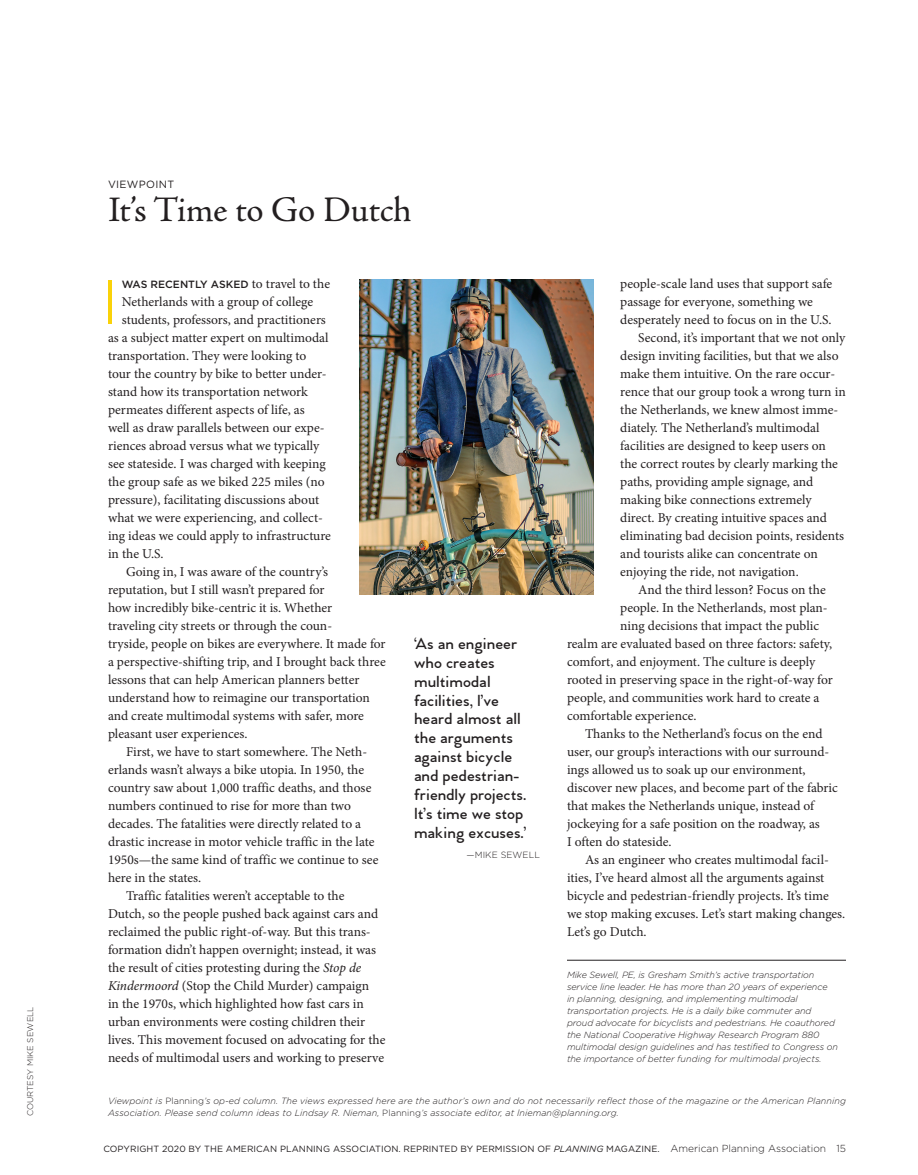
<style>
.page{position:relative;width:918px;height:1175px;background:#fff}
.page>*{position:absolute;margin:0;border:0;box-sizing:border-box;transform-origin:0 0}
.NEWS_LEAD_3_LINE_CAP{font:300 61.95px "Gotham";color:#fad209}
.PerspViewPt_Hed{font:36px "Adobe Jenson Pro";letter-spacing:-.01em;color:#231f20}
.QUOTE{font:600 16.5px/18.9px "Venti CF";color:#231f20}
.Body_RR{font:13.5px/18px "Minion Pro";color:#231f20}
.NEWS_LEAD_3_LINE_CAP-2{font:13.5px "Minion Pro";color:#231f20}
.NEWS_LEAD_3_LINE_CAP-3{font:500 10.5px "Gotham";color:#231f20}
.ETCETERA_SLUGS{font:10.5px "Gotham";letter-spacing:.03em;color:#231f20}
.t1{font:300 10.2px "Gotham";color:#231f20}
.BIO_plus_rule{font:italic 300 9px/12px "Gotham";letter-spacing:-.005em;color:#231f20}
.SubmissionsContact_B{font:italic 300 9px/12px "Gotham";letter-spacing:.01em;color:#231f20}
.t2{font:9px "Gotham";letter-spacing:.005em;color:#231f20}
.QUOTE_ATTRIBUTION{font:300 9px "Gotham";letter-spacing:.01em;color:#231f20}
.PHOTO_CREDIT{font:300 8.25px "Gotham";letter-spacing:.01em;color:#231f20}
.s1{font-family:"Minion Pro";font-weight:400;font-size:13.5px}
.s2{font-style:italic}
.s3{font-style:normal}
</style>
<div class="page">
<img style="left:359px;top:279px;width:234px;height:315px">
<hr style="left:567px;top:960px;width:279px;height:1px;background:#231f20">
<p class="PHOTO_CREDIT" style="left:25px;top:1116px;width:111px;rotate:-90deg">COURTESY MIKE SEWELL</p>
<p class="ETCETERA_SLUGS" style="left:108px;top:178px;width:68px">VIEWPOINT</p>
<p class="PerspViewPt_Hed" style="left:108px;top:190px;width:305px">It’s Time to Go Dutch</p>
<p class="NEWS_LEAD_3_LINE_CAP" style="left:101px;top:263px;width:18px">I</p>
<p class="NEWS_LEAD_3_LINE_CAP-3" style="left:122px;top:277px;width:210px">WAS RECENTLY ASKED <span class="s1">to travel to the</span></p>
<p class="Body_RR" style="left:620px;top:275px;width:214px">people-scale land uses that support safe passage for everyone, something we desperately need to focus on in the U.S.</p>
<p class="Body_RR" style="left:620px;top:329px;width:227px;text-indent:18px">Second, it’s important that we not only design inviting facilities, but that we also make them intuitive. On the rare occur&shy;rence that our group took a wrong turn in the Netherlands, we knew almost imme&shy;diately. The Netherland’s multimodal facilities are designed to keep users on the correct routes by clearly marking the paths, providing ample signage, and making bike connections extremely direct. By creating intuitive spaces and eliminating bad decision points, residents and tourists alike can concentrate on enjoying the ride, not navigation.</p>
<p class="Body_RR" style="left:638px;top:581px;width:189px">And the third lesson? Focus on the</p>
<p class="Body_RR" style="left:620px;top:599px;width:209px">people. In the Netherlands, most plan-</p>
<p class="Body_RR" style="left:620px;top:617px;width:200px">ning decisions that impact the public</p>
<p class="Body_RR" style="left:567px;top:635px;width:267px">realm are evaluated based on three factors: safety,</p>
<p class="Body_RR" style="left:567px;top:653px;width:250px">comfort, and enjoyment. The culture is deeply</p>
<p class="Body_RR" style="left:567px;top:671px;width:267px">rooted in preserving space in the right-of-way for</p>
<p class="Body_RR" style="left:567px;top:689px;width:254px">people, and communities work hard to create a</p>
<p class="Body_RR" style="left:567px;top:707px;width:131px">comfortable experience.</p>
<p class="Body_RR" style="left:567px;top:725px;width:272px;text-indent:18px">Thanks to the Netherland’s focus on the end user, our group’s interactions with our surround&shy;ings allowed us to soak up our environment, discover new places, and become part of the fabric that makes the Netherlands unique, instead of jockeying for a safe position on the roadway, as<br>I often do stateside.</p>
<p class="Body_RR" style="left:567px;top:851px;width:280px;text-indent:18px">As an engineer who creates multimodal facil&shy;ities, I’ve heard almost all the arguments against bicycle and pedestrian-friendly projects. It’s time we stop making excuses. Let’s start making changes.<br>Let’s go Dutch.</p>
<p class="BIO_plus_rule" style="left:567px;top:969px;width:272px">Mike Sewell, PE, is Gresham Smith’s active transportation service line leader. He has more than 20 years of experience<br>in planning, designing, and implementing multimodal transportation projects. He is a daily bike commuter and proud advocate for bicyclists and pedestrians. He coauthored the National Cooperative Highway Research Program 880 multimodal design guidelines and has testified to Congress on the importance of better funding for multimodal projects.</p>
<p class="NEWS_LEAD_3_LINE_CAP-2" style="left:122px;top:293px;width:193px">Netherlands with a group of college</p>
<p class="NEWS_LEAD_3_LINE_CAP-2" style="left:122px;top:311px;width:206px">students, professors, and practitioners</p>
<p class="NEWS_LEAD_3_LINE_CAP-2" style="left:108px;top:329px;width:222px">as a subject matter expert on multimodal</p>
<p class="NEWS_LEAD_3_LINE_CAP-2" style="left:108px;top:347px;width:200px">transportation. They were looking to</p>
<p class="NEWS_LEAD_3_LINE_CAP-2" style="left:108px;top:365px;width:220px">tour the country by bike to better under-</p>
<p class="NEWS_LEAD_3_LINE_CAP-2" style="left:108px;top:383px;width:201px">stand how its transportation network</p>
<p class="NEWS_LEAD_3_LINE_CAP-2" style="left:108px;top:401px;width:198px">permeates different aspects of life, as</p>
<p class="NEWS_LEAD_3_LINE_CAP-2" style="left:108px;top:419px;width:218px">well as draw parallels between our expe-</p>
<p class="NEWS_LEAD_3_LINE_CAP-2" style="left:108px;top:437px;width:213px">riences abroad versus what we typically</p>
<p class="NEWS_LEAD_3_LINE_CAP-2" style="left:108px;top:455px;width:219px">see stateside. I was charged with keeping</p>
<p class="NEWS_LEAD_3_LINE_CAP-2" style="left:108px;top:473px;width:218px">the group safe as we biked 225 miles (no</p>
<p class="NEWS_LEAD_3_LINE_CAP-2" style="left:108px;top:491px;width:213px">pressure), facilitating discussions about</p>
<p class="NEWS_LEAD_3_LINE_CAP-2" style="left:108px;top:509px;width:216px">what we were experiencing, and collect-</p>
<p class="NEWS_LEAD_3_LINE_CAP-2" style="left:108px;top:527px;width:225px">ing ideas we could apply to infrastructure</p>
<p class="NEWS_LEAD_3_LINE_CAP-2" style="left:108px;top:545px;width:57px">in the U.S.</p>
<p class="Body_RR" style="left:108px;top:563px;width:279px;text-indent:18px">Going in, I was aware of the country’s reputation, but I still wasn’t prepared for<br>how incredibly bike-centric it is. Whether<br>traveling city streets or through the coun-<br>tryside, people on bikes are everywhere. It made for a perspective-shifting trip, and I brought back three lessons that can help American planners better understand how to reimagine our transportation and create multimodal systems with safer, more pleasant user experiences.</p>
<p class="Body_RR" style="left:108px;top:743px;width:272px;text-indent:18px">First, we have to start somewhere. The Neth&shy;erlands wasn’t always a bike utopia. In 1950, the country saw about 1,000 traffic deaths, and those numbers continued to rise for more than two decades. The fatalities were directly related to a drastic increase in motor vehicle traffic in the late 1950s—the same kind of traffic we continue to see here in the states.</p>
<p class="Body_RR" style="left:108px;top:887px;width:279px;text-indent:18px">Traffic fatalities weren’t acceptable to the<br>Dutch, so the people pushed back against cars and reclaimed the public right-of-way. But this trans&shy;formation didn’t happen overnight; instead, it was the result of cities protesting during the <span class="s2">Stop de Kindermoord</span> (Stop the Child Murder) campaign<br>in the 1970s, which highlighted how fast cars in urban environments were costing children their lives. This movement focused on advocating for the needs of multimodal users and working to preserve</p>
<p class="SubmissionsContact_B" style="left:108px;top:1095px;width:739px">Viewpoint is <span class="s3">Planning</span>’s op-ed column. The views expressed here are the author’s own and do not necessarily reflect those of the magazine or the American Planning<br>Association. Please send column ideas to Lindsay R. Nieman, <span class="s3">Planning</span>’s associate editor, at lnieman@planning.org.</p>
<p class="QUOTE" style="left:414px;top:634px;width:114px">‘As an engineer who creates multimodal facilities, I’ve heard almost all the arguments against bicycle and pedestrian&shy;friendly projects.<br>It’s time we stop making excuses.’</p>
<p class="QUOTE_ATTRIBUTION" style="left:467px;top:849px;width:75px">—MIKE SEWELL</p>
<p class="t2" style="left:103px;top:1143px;width:558px">COPYRIGHT 2020 BY THE AMERICAN PLANNING ASSOCIATION. REPRINTED BY PERMISSION OF <span class="s2">PLANNING</span> MAGAZINE.</p>
<p class="t1" style="left:670px;top:1142px;width:177px">American Planning Association 15</p>
</div>
